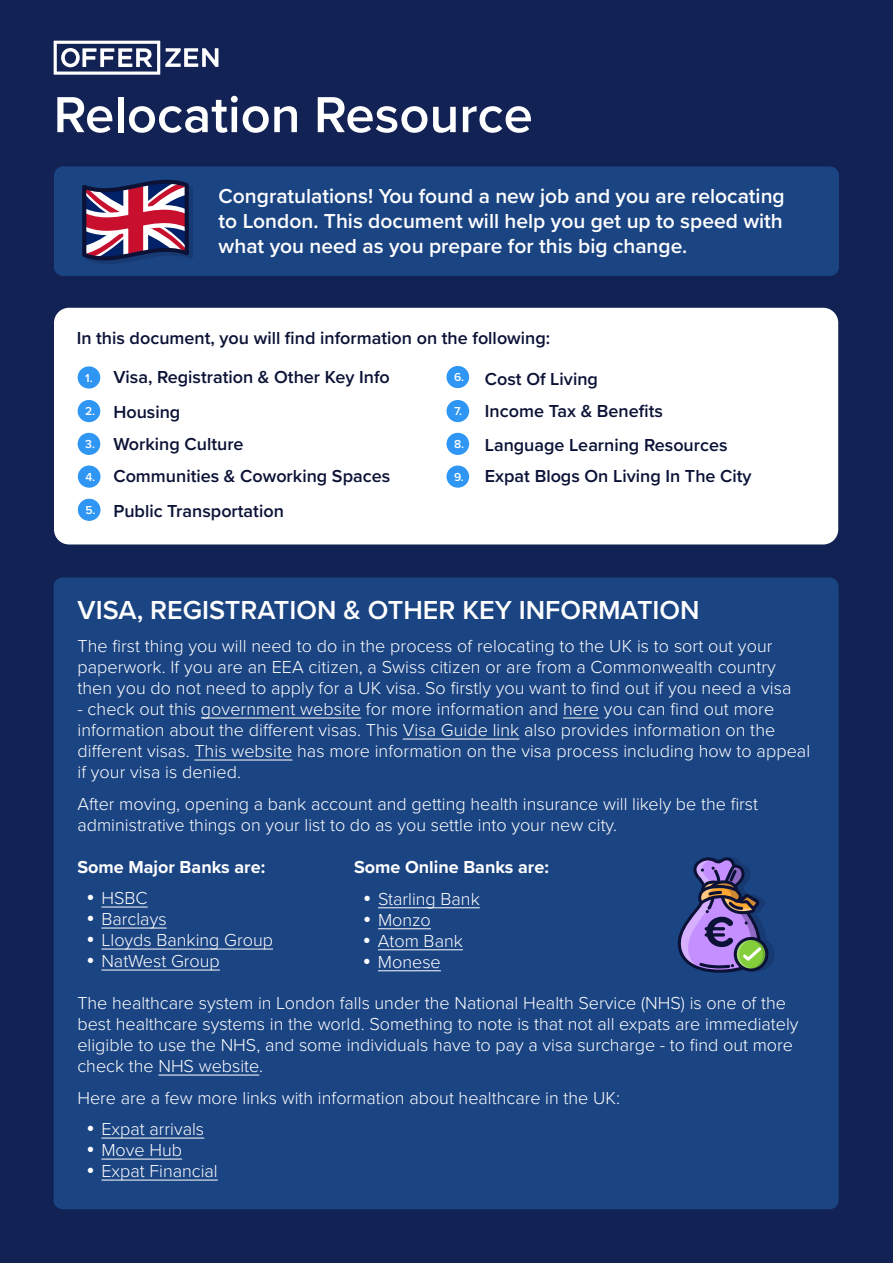
<style>
.page{position:relative;width:893px;height:1263px;background:#132254}
.page>*{position:absolute;margin:0;border:0;box-sizing:border-box;transform-origin:0 0}
.t1{font:600 52.5px "Proxima Nova";color:#fff}
.t2{font:600 27px "Proxima Nova";color:#fff}
.t3{font:600 21px/25.2px "Proxima Nova";color:#fff;text-align:justify}
.t4{font:300 18px/21px "Proxima Nova";color:#fff}
.t5{font:600 18px/32.2px "Proxima Nova";color:#0b1236}
.t6{font:700 18px "Proxima Nova";color:#fff}
.t7{font:600 12px "Proxima Nova";color:#fff}
</style>
<div class="page">
<svg style="left:54px;top:41px;width:164px;height:34px"></svg>
<div style="left:54px;top:166px;width:785px;height:110px;background:#1b4483;border-radius:9px"></div>
<div style="left:54px;top:577px;width:785px;height:632px;background:#1b4483;border-radius:9px"></div>
<div style="left:54px;top:308px;width:784px;height:236px;background:#fff;border-radius:15px"></div>
<div style="left:78px;top:366px;width:22px;height:23px;background:#2f96f4;border-radius:50%"></div>
<div style="left:78px;top:465px;width:22px;height:23px;background:#2f96f4;border-radius:50%"></div>
<div style="left:446px;top:400px;width:23px;height:22px;background:#2f96f4;border-radius:50%"></div>
<div style="left:78px;top:400px;width:22px;height:22px;background:#2f96f4;border-radius:50%"></div>
<div style="left:78px;top:499px;width:22px;height:22px;background:#2f96f4;border-radius:50%"></div>
<div style="left:446px;top:433px;width:23px;height:22px;background:#2f96f4;border-radius:50%"></div>
<div style="left:78px;top:433px;width:22px;height:22px;background:#2f96f4;border-radius:50%"></div>
<div style="left:446px;top:366px;width:23px;height:22px;background:#2f96f4;border-radius:50%"></div>
<div style="left:446px;top:465px;width:23px;height:23px;background:#2f96f4;border-radius:50%"></div>
<hr style="left:201px;top:718px;width:160px;height:1px;background:#fff">
<hr style="left:563px;top:718px;width:36px;height:1px;background:#fff">
<hr style="left:403px;top:739px;width:116px;height:1px;background:#fff">
<hr style="left:194px;top:760px;width:98px;height:1px;background:#fff">
<hr style="left:101px;top:907px;width:47px;height:1px;background:#fff">
<hr style="left:101px;top:928px;width:66px;height:1px;background:#fff">
<hr style="left:101px;top:949px;width:172px;height:1px;background:#fff">
<hr style="left:101px;top:970px;width:119px;height:1px;background:#fff">
<hr style="left:158px;top:1075px;width:101px;height:1px;background:#fff">
<hr style="left:101px;top:1138px;width:103px;height:1px;background:#fff">
<hr style="left:101px;top:1159px;width:81px;height:1px;background:#fff">
<hr style="left:101px;top:1180px;width:117px;height:1px;background:#fff">
<svg style="left:82px;top:180px;width:111px;height:84px"></svg>
<hr style="left:378px;top:907px;width:102px;height:1px;background:#fff">
<hr style="left:378px;top:928px;width:53px;height:1px;background:#fff">
<hr style="left:378px;top:949px;width:85px;height:1px;background:#fff">
<hr style="left:378px;top:970px;width:63px;height:1px;background:#fff">
<svg style="left:677px;top:857px;width:97px;height:116px"></svg>
<h1 class="t1" style="left:54px;top:76px;width:481px">Relocation Resource</h1>
<p class="t3" style="left:219px;top:182px;width:568px">Congratulations! You found a new job and you are relocating to London. This document will help you get up to speed with what you need as you prepare for this big change.</p>
<p class="t5" style="left:113px;top:318px;width:438px;line-height:38.8px;text-indent:-37px">In this document, you will find information on the following:<br>Visa, Registration &amp; Other Key Info</p>
<p class="t5" style="left:113px;top:395px;width:278px">Housing<br>Working Culture<br>Communities &amp; Coworking Spaces</p>
<p class="t5" style="left:113px;top:494px;width:172px">Public Transportation</p>
<p class="t5" style="left:485px;top:362px;width:244px;line-height:33px">Cost Of Living<br>Income Tax &amp; Benefits<br>Language Learning Resources</p>
<p class="t5" style="left:485px;top:460px;width:268px">Expat Blogs On Living In The City</p>
<p class="t7" style="left:454px;top:368px;width:12px">6.</p>
<p class="t7" style="left:85px;top:369px;width:9px">1.</p>
<p class="t7" style="left:85px;top:402px;width:12px">2.</p>
<p class="t7" style="left:454px;top:402px;width:10px">7.</p>
<p class="t7" style="left:85px;top:435px;width:11px">3.</p>
<p class="t7" style="left:454px;top:435px;width:12px">8.</p>
<p class="t7" style="left:454px;top:468px;width:11px">9.</p>
<p class="t7" style="left:85px;top:468px;width:11px">4.</p>
<p class="t7" style="left:85px;top:501px;width:12px">5.</p>
<h2 class="t2" style="left:78px;top:589px;width:624px">VISA, REGISTRATION &amp; OTHER KEY INFORMATION</h2>
<p class="t4" style="left:77px;top:634px;width:715px">The first thing you will need to do in the process of relocating to the UK is to sort out your paperwork. If you are an EEA citizen, a Swiss citizen or are from a Commonwealth country then you do not need to apply for a UK visa. So firstly you want to find out if you need a visa</p>
<p class="t4" style="left:77px;top:698px;width:734px">- check out this government website for more information and here you can find out more information about the different visas. This Visa Guide link also provides information on the different visas. This website has more information on the visa process including how to appeal if your visa is denied.</p>
<p class="t4" style="left:77px;top:792px;width:682px">After moving, opening a bank account and getting health insurance will likely be the first administrative things on your list to do as you settle into your new city.</p>
<p class="t6" style="left:77px;top:853px;width:189px">Some Major Banks are:</p>
<p class="t4" style="left:101px;top:887px;width:173px">HSBC<br>Barclays<br>Lloyds Banking Group<br>NatWest Group</p>
<p class="t4" style="left:77px;top:992px;width:723px">The healthcare system in London falls under the National Health Service (NHS) is one of the best healthcare systems in the world. Something to note is that not all expats are immediately eligible to use the NHS, and some individuals have to pay a visa surcharge - to find out more check the NHS website.</p>
<p class="t4" style="left:101px;top:1081px;width:520px;line-height:31.5px;text-indent:-24px">Here are a few more links with information about healthcare in the UK:<br>Expat arrivals</p>
<p class="t4" style="left:101px;top:1139px;width:118px">Move Hub<br>Expat Financial</p>
<p class="t6" style="left:354px;top:854px;width:196px">Some Online Banks are:</p>
<p class="t4" style="left:378px;top:887px;width:103px">Starling Bank<br>Monzo<br>Atom Bank<br>Monese</p>
</div>
